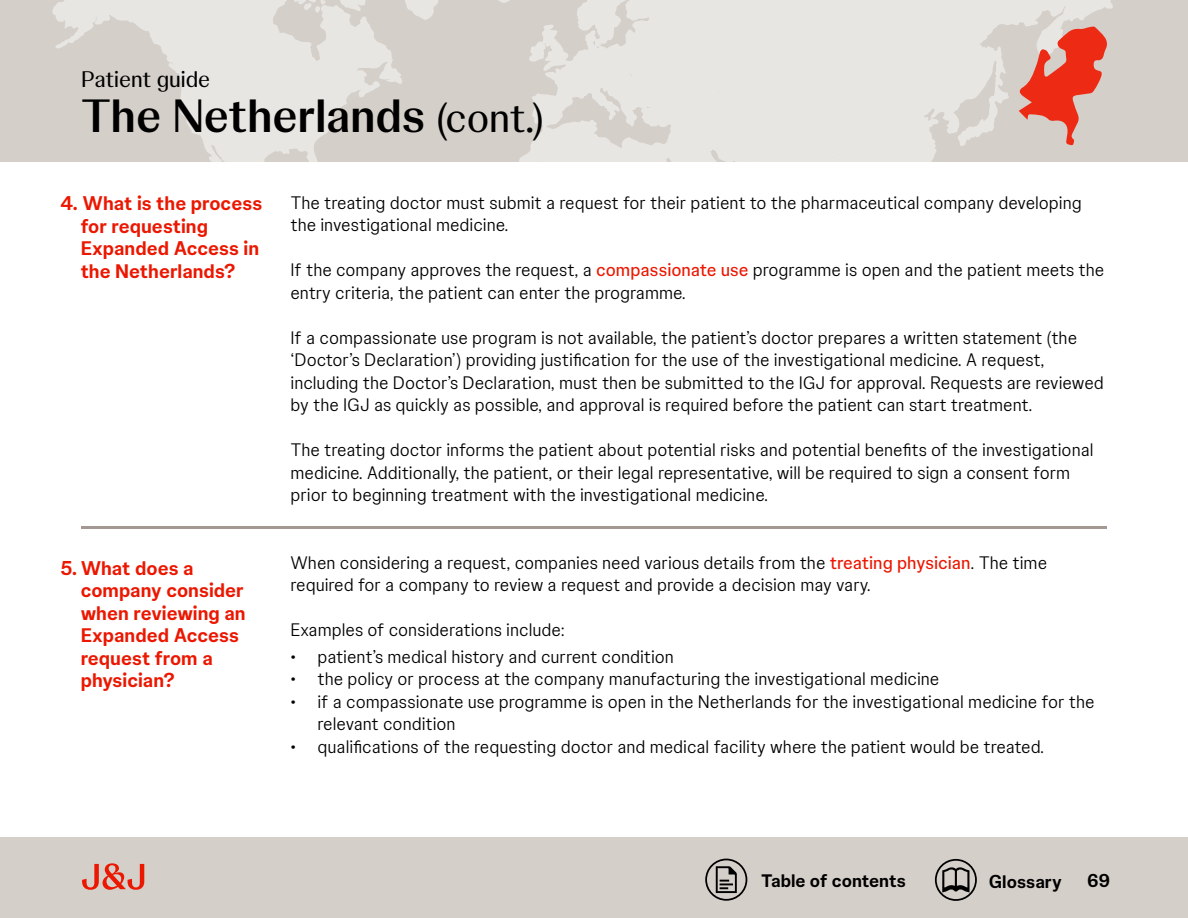
<style>
.page{position:relative;width:1188px;height:918px;background:#fff}
.page>*{position:absolute;margin:0;border:0;box-sizing:border-box;transform-origin:0 0}
.t1{font:700 46.5px "Johnson Display";color:#000}
.t2{font:22.5px "Johnson Display";color:#000}
.t3{font:700 19.5px/22.5px "Johnson Text";color:#eb1700}
.t4{font:300 18px/22.5px "Johnson Text";color:#000}
.t5{font:700 18px "Johnson Text";color:#000}
.s1{font-weight:400;font-size:40.5px}
.s2{font-weight:400;color:#eb1700}
</style>
<div class="page">
<div style="left:0;top:837px;width:1188px;height:81px;background:#d5cfc9"></div>
<div style="left:0;top:0;width:1188px;height:162px;background:#d5cfc9"></div>
<svg style="left:52px;top:0;width:1061px;height:162px"></svg>
<div style="left:705px;top:859px;width:42px;height:42px;border:2px solid #000;border-radius:50%"></div>
<svg style="left:716px;top:866px;width:21px;height:27px"></svg>
<div style="left:935px;top:859px;width:42px;height:42px;border:2px solid #000;border-radius:50%"></div>
<svg style="left:942px;top:867px;width:28px;height:25px"></svg>
<svg style="left:82px;top:863px;width:62px;height:27px"></svg>
<svg style="left:1019px;top:26px;width:89px;height:120px"></svg>
<hr style="left:81px;top:526px;width:1026px;height:3px;background:#a39992">
<p class="t2" style="left:81px;top:63px;width:131px">Patient guide</p>
<h1 class="t1" style="left:81px;top:80px;width:465px">The Netherlands <span class="s1">(cont.)</span></h1>
<p class="t3" style="left:81px;top:191px;width:183px;text-indent:-20px">4. What is the process for requesting<br>Expanded Access in the Netherlands?</p>
<p class="t3" style="left:81px;top:555px;width:167px;text-indent:-20px">5. What does a company consider when reviewing an<br>Expanded Access request from a physician?</p>
<p class="t4" style="left:291px;top:190px;width:793px">The treating doctor must submit a request for their patient to the pharmaceutical company developing the investigational medicine.</p>
<p class="t4" style="left:291px;top:258px;width:815px">If the company approves the request, a <span class="s2">compassionate use</span> programme is open and the patient meets the entry criteria, the patient can enter the programme.</p>
<p class="t4" style="left:291px;top:325px;width:815px">If a compassionate use program is not available, the patient’s doctor prepares a written statement (the ‘Doctor’s Declaration’) providing justification for the use of the investigational medicine. A request, including the Doctor’s Declaration, must then be submitted to the IGJ for approval. Requests are reviewed by the IGJ as quickly as possible, and approval is required before the patient can start treatment.</p>
<p class="t4" style="left:291px;top:438px;width:805px">The treating doctor informs the patient about potential risks and potential benefits of the investigational medicine. Additionally, the patient, or their legal representative, will be required to sign a consent form prior to beginning treatment with the investigational medicine.</p>
<p class="t4" style="left:291px;top:550px;width:758px">When considering a request, companies need various details from the <span class="s2">treating physician</span>. The time required for a company to review a request and provide a decision may vary.</p>
<p class="t4" style="left:291px;top:618px;width:276px">Examples of considerations include:</p>
<p class="t4" style="left:291px;top:644px;width:385px">• patient’s medical history and current condition</p>
<p class="t4" style="left:291px;top:667px;width:650px">• the policy or process at the company manufacturing the investigational medicine</p>
<p class="t4" style="left:318px;top:689px;width:778px;text-indent:-27px">• if a compassionate use programme is open in the Netherlands for the investigational medicine for the relevant condition</p>
<p class="t4" style="left:291px;top:734px;width:755px">• qualifications of the requesting doctor and medical facility where the patient would be treated.</p>
<p class="t5" style="left:761px;top:867px;width:146px">Table of contents</p>
<p class="t5" style="left:989px;top:867px;width:75px">Glossary</p>
<p class="t5" style="left:1087px;top:867px;width:24px">69</p>
</div>
